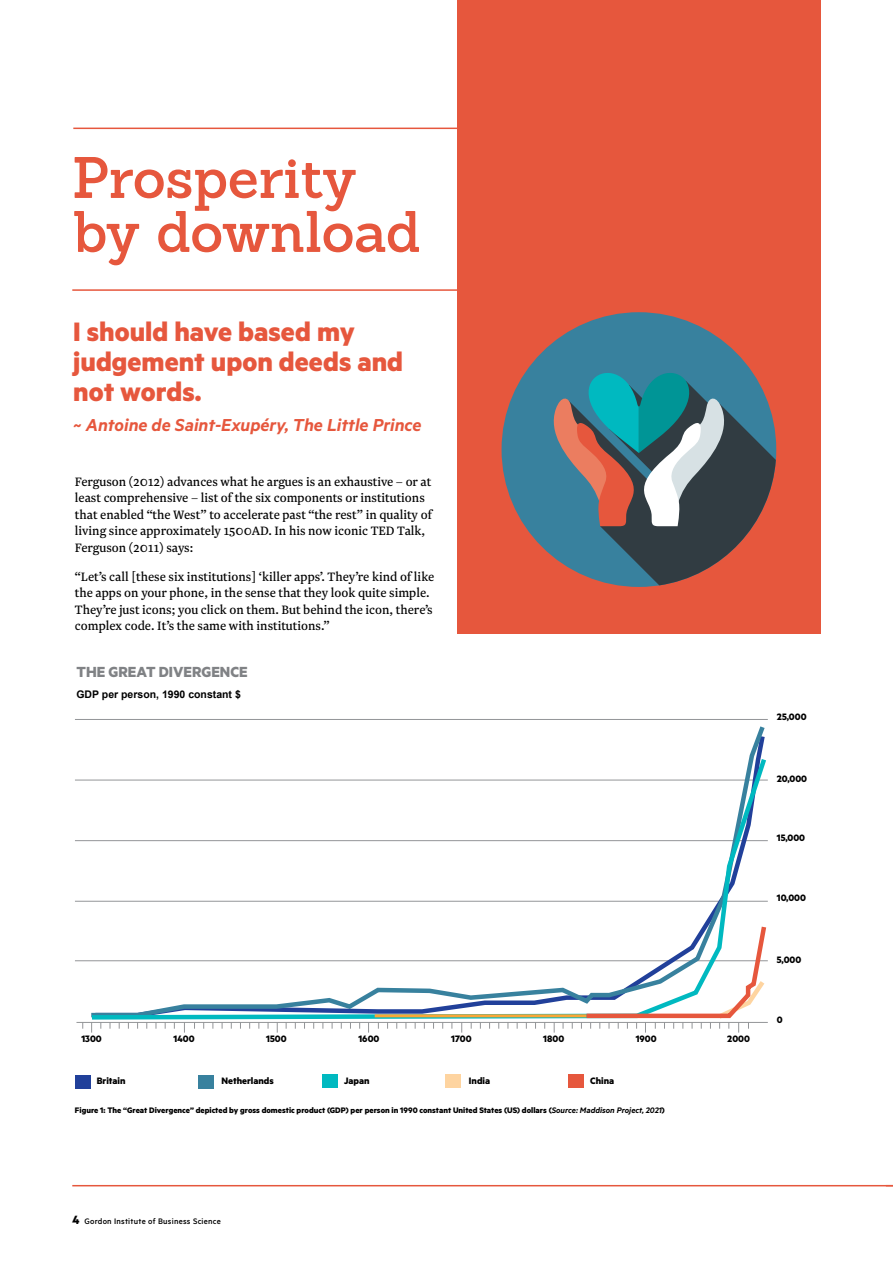
<style>
.page{position:relative;width:893px;height:1263px;background:#fff}
.page>*{position:absolute;margin:0;border:0;box-sizing:border-box;transform-origin:0 0}
.t1{font:600 57px/54px "Sanchez";letter-spacing:-.01em;color:#e6573d}
.t2{font:700 30px/30px "Metric";color:#e6573d}
.t3{font:italic 600 19.5px "Metric";color:#e6573d}
.t4{font:700 16.5px "Metric";color:#808285}
.t5{font:14.25px/16.5px "Newzald";color:#000}
.t6{font:700 10.5px "Metric";color:#000}
.t7{font:700 10.5px "Arial";color:#000}
.t8{font:700 9px "Metric";color:#000}
.t9{font:500 9px "Metric";letter-spacing:.025em;color:#000}
.s1{font-weight:600;font-style:italic}
.s2{font-weight:700;font-size:13.5px}
</style>
<div class="page">
<hr style="left:73px;top:128px;width:748px;height:1px;background:#e6573d">
<hr style="left:72px;top:289px;width:385px;height:2px;background:#e6573d">
<hr style="left:72px;top:1185px;width:821px;height:1px;background:#e6573d">
<div style="left:457px;top:0;width:364px;height:633px;background:#e6573d"></div>
<div style="left:75px;top:1075px;width:16px;height:14px;background:#21409a"></div>
<div style="left:199px;top:1075px;width:15px;height:14px;background:#38819e"></div>
<div style="left:322px;top:1074px;width:15px;height:14px;background:#00b9c0"></div>
<div style="left:445px;top:1074px;width:16px;height:14px;background:#fed4a0"></div>
<div style="left:569px;top:1074px;width:15px;height:14px;background:#e6573d"></div>
<hr style="left:75px;top:780px;width:693px;height:1px;background:#939598">
<hr style="left:75px;top:960px;width:693px;height:1px;background:#939598">
<hr style="left:76px;top:1022px;width:692px;height:1px;background:#939598">
<hr style="left:75px;top:719px;width:693px;height:1px;background:#939598">
<hr style="left:75px;top:840px;width:693px;height:1px;background:#939598">
<hr style="left:75px;top:901px;width:693px;height:1px;background:#939598">
<svg style="left:87px;top:754px;width:681px;height:266px"></svg>
<hr style="left:375px;top:1014px;width:212px;height:3px;background:#faa636">
<svg style="left:581px;top:922px;width:187px;height:110px"></svg>
<div style="left:502px;top:312px;width:274px;height:275px;background:#38819e;border-radius:50%"></div>
<svg style="left:548px;top:343px;width:228px;height:242px"></svg>
<h1 class="t1" style="left:72px;top:150px;width:350px">Prosperity by download</h1>
<h2 class="t2" style="left:73px;top:316px;width:331px">I should have based my judgement upon deeds and not words.</h2>
<h3 class="t3" style="left:73px;top:413px;width:350px">~ Antoine de Saint-Exupéry, The Little Prince</h3>
<p class="t5" style="left:75px;top:473px;width:359px">Ferguson (2012) advances what he argues is an exhaustive – or at least comprehensive – list of the six components or institutions that enabled “the West” to accelerate past “the rest” in quality of living since approximately 1500AD. In his now iconic TED Talk, Ferguson (2011) says:</p>
<p class="t5" style="left:75px;top:568px;width:361px">“Let’s call [these six institutions] ‘killer apps’. They’re kind of like the apps on your phone, in the sense that they look quite simple.<br>They’re just icons; you click on them. But behind the icon, there’s complex code. It’s the same with institutions.”</p>
<p class="t4" style="left:76px;top:662px;width:173px">THE GREAT DIVERGENCE</p>
<p class="t7" style="left:76px;top:687px;width:166px">GDP per person, 1990 constant $</p>
<p class="t6" style="left:81px;top:1032px;width:22px">1300</p>
<p class="t6" style="left:173px;top:1032px;width:23px">1400</p>
<p class="t6" style="left:266px;top:1032px;width:22px">1500</p>
<p class="t6" style="left:358px;top:1032px;width:22px">1600</p>
<p class="t6" style="left:451px;top:1032px;width:22px">1700</p>
<p class="t6" style="left:543px;top:1032px;width:22px">1800</p>
<p class="t6" style="left:636px;top:1032px;width:22px">1900</p>
<p class="t6" style="left:727px;top:1032px;width:24px">2000</p>
<p class="t6" style="left:97px;top:1075px;width:30px">Britain</p>
<p class="t6" style="left:221px;top:1075px;width:54px">Netherlands</p>
<p class="t6" style="left:344px;top:1074px;width:27px">Japan</p>
<p class="t6" style="left:469px;top:1074px;width:23px">India</p>
<p class="t6" style="left:590px;top:1074px;width:26px">China</p>
<p class="t8" style="left:75px;top:1105px;width:591px">Figure 1: The “Great Divergence” depicted by gross domestic product (GDP) per person in 1990 constant United States (US) dollars (<span class="s1">Source: Maddison Project, 2021</span>)</p>
<p class="t6" style="left:777px;top:710px;width:31px">25,000</p>
<p class="t6" style="left:777px;top:772px;width:32px">20,000</p>
<p class="t6" style="left:777px;top:831px;width:30px">15,000</p>
<p class="t6" style="left:777px;top:891px;width:31px">10,000</p>
<p class="t6" style="left:777px;top:953px;width:26px">5,000</p>
<p class="t6" style="left:777px;top:1014px;width:7px">0</p>
<p class="t9" style="left:72px;top:1215px;width:150px"><span class="s2">4</span> Gordon Institute of Business Science</p>
</div>
